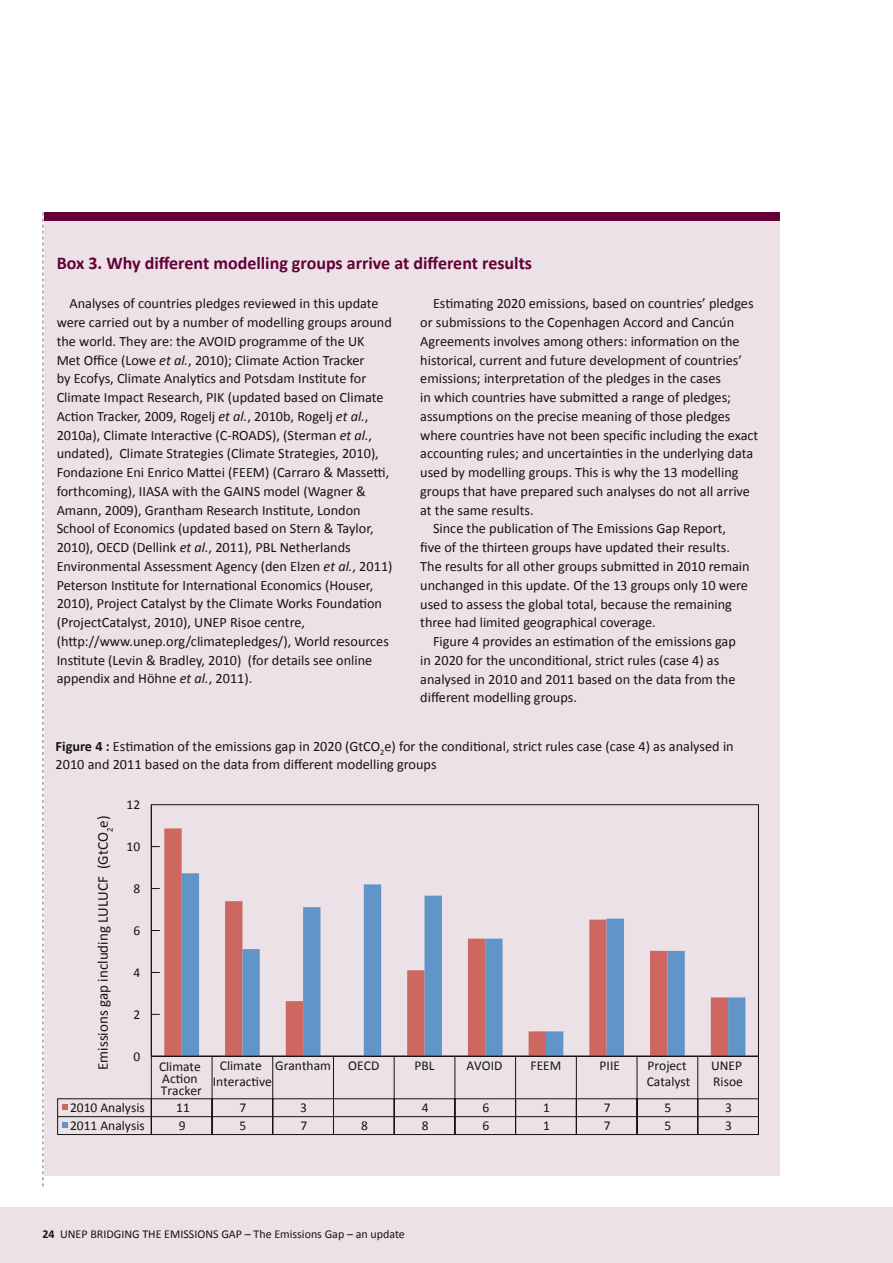
<style>
.page{position:relative;width:893px;height:1263px;background:#fff}
.page>*{position:absolute;margin:0;border:0;box-sizing:border-box;transform-origin:0 0}
.t1{font:700 18px "Calibri";color:#630036}
.t2{font:15px "Calibri";color:#151412}
.t3{font:14.25px/18.8px "Calibri";color:#151412}
.t4{font:13.5px/16.2px "Calibri";color:#151412}
.t5{font:12px "Calibri";color:#151412}
.s1{font-style:italic}
.s2{font-weight:700}
</style>
<div class="page">
<div style="left:0;top:1208px;width:893px;height:55px;background:#ece1e7"></div>
<svg style="left:43px;top:213px;width:1px;height:973px"></svg>
<div style="left:44px;top:213px;width:736px;height:963px;background:#ece1e7"></div>
<div style="left:44px;top:213px;width:736px;height:8px;background:#630036"></div>
<svg style="left:164px;top:828px;width:18px;height:228px;background:#cc6b65"></svg>
<svg style="left:182px;top:873px;width:563px;height:183px"></svg>
<hr style="left:151px;top:805px;width:1px;height:251px;background:#151412">
<hr style="left:151px;top:1056px;width:607px;height:1px;background:#151412">
<hr style="left:151px;top:1056px;width:1px;height:43px;background:#151412">
<hr style="left:212px;top:1056px;width:1px;height:43px;background:#151412">
<hr style="left:272px;top:1056px;width:1px;height:43px;background:#151412">
<hr style="left:333px;top:1056px;width:1px;height:43px;background:#151412">
<hr style="left:394px;top:1056px;width:1px;height:43px;background:#151412">
<hr style="left:455px;top:1056px;width:1px;height:43px;background:#151412">
<hr style="left:515px;top:1056px;width:1px;height:43px;background:#151412">
<hr style="left:576px;top:1056px;width:1px;height:43px;background:#151412">
<hr style="left:637px;top:1056px;width:1px;height:43px;background:#151412">
<hr style="left:697px;top:1056px;width:1px;height:43px;background:#151412">
<hr style="left:758px;top:1056px;width:1px;height:43px;background:#151412">
<hr style="left:58px;top:1098px;width:700px;height:1px;background:#151412">
<hr style="left:58px;top:1116px;width:700px;height:1px;background:#151412">
<hr style="left:58px;top:1134px;width:700px;height:1px;background:#151412">
<svg style="left:151px;top:1099px;width:1px;height:35px"></svg>
<svg style="left:212px;top:1099px;width:1px;height:35px"></svg>
<svg style="left:272px;top:1099px;width:1px;height:35px"></svg>
<svg style="left:333px;top:1099px;width:1px;height:35px"></svg>
<svg style="left:394px;top:1099px;width:1px;height:35px"></svg>
<svg style="left:455px;top:1099px;width:1px;height:35px"></svg>
<svg style="left:515px;top:1099px;width:1px;height:35px"></svg>
<svg style="left:576px;top:1099px;width:1px;height:35px"></svg>
<svg style="left:637px;top:1099px;width:1px;height:35px"></svg>
<svg style="left:697px;top:1099px;width:1px;height:35px"></svg>
<svg style="left:758px;top:1099px;width:1px;height:35px"></svg>
<svg style="left:57px;top:1099px;width:11px;height:35px"></svg>
<p class="t1" style="left:57px;top:251px;width:477px">Box 3. Why different modelling groups arrive at different results</p>
<p class="t3" style="left:57px;top:294px;width:337px;text-indent:13px">Analyses of countries pledges reviewed in this update were carried out by a number of modelling groups around the world. They are: the AVOID programme of the UK<br>Met Office (Lowe <span class="s1">et al.</span>, 2010); Climate Action Tracker<br>by Ecofys, Climate Analytics and Potsdam Institute for Climate Impact Research, PIK (updated based on Climate Action Tracker, 2009, Rogelj <span class="s1">et al.</span>, 2010b, Rogelj <span class="s1">et al.</span>, 2010a), Climate Interactive (C-ROADS), (Sterman <span class="s1">et al.</span>, undated), Climate Strategies (Climate Strategies, 2010), Fondazione Eni Enrico Mattei (FEEM) (Carraro &amp; Massetti, forthcoming), IIASA with the GAINS model (Wagner &amp; Amann, 2009), Grantham Research Institute, London School of Economics (updated based on Stern &amp; Taylor, 2010), OECD (Dellink <span class="s1">et al.</span>, 2011), PBL Netherlands Environmental Assessment Agency (den Elzen <span class="s1">et al.</span>, 2011)<br>Peterson Institute for International Economics (Houser, 2010), Project Catalyst by the Climate Works Foundation (ProjectCatalyst, 2010), UNEP Risoe centre, (http://www.unep.org/climatepledges/), World resources Institute (Levin &amp; Bradley, 2010) (for details see online appendix and Höhne <span class="s1">et al.</span>, 2011).</p>
<p class="t3" style="left:433px;top:294px;width:322px">Estimating 2020 emissions, based on countries’ pledges</p>
<p class="t3" style="left:420px;top:312px;width:315px">or submissions to the Copenhagen Accord and Cancún</p>
<p class="t3" style="left:420px;top:331px;width:321px">Agreements involves among others: information on the</p>
<p class="t3" style="left:420px;top:350px;width:323px">historical, current and future development of countries’</p>
<p class="t3" style="left:420px;top:369px;width:302px">emissions; interpretation of the pledges in the cases</p>
<p class="t3" style="left:420px;top:387px;width:312px">in which countries have submitted a range of pledges;</p>
<p class="t3" style="left:420px;top:406px;width:312px">assumptions on the precise meaning of those pledges</p>
<p class="t3" style="left:420px;top:425px;width:340px">where countries have not been specific including the exact</p>
<p class="t3" style="left:420px;top:444px;width:334px">accounting rules; and uncertainties in the underlying data</p>
<p class="t3" style="left:420px;top:462px;width:320px">used by modelling groups. This is why the 13 modelling</p>
<p class="t3" style="left:420px;top:481px;width:331px">groups that have prepared such analyses do not all arrive</p>
<p class="t3" style="left:420px;top:500px;width:115px">at the same results.</p>
<p class="t3" style="left:433px;top:519px;width:295px">Since the publication of The Emissions Gap Report,</p>
<p class="t3" style="left:420px;top:537px;width:311px">five of the thirteen groups have updated their results.</p>
<p class="t3" style="left:420px;top:556px;width:331px">The results for all other groups submitted in 2010 remain</p>
<p class="t3" style="left:420px;top:575px;width:329px">unchanged in this update. Of the 13 groups only 10 were</p>
<p class="t3" style="left:420px;top:594px;width:313px">used to assess the global total, because the remaining</p>
<p class="t3" style="left:420px;top:612px;width:237px">three had limited geographical coverage.</p>
<p class="t3" style="left:433px;top:631px;width:304px">Figure 4 provides an estimation of the emissions gap</p>
<p class="t3" style="left:420px;top:650px;width:301px">in 2020 for the unconditional, strict rules (case 4) as</p>
<p class="t3" style="left:420px;top:669px;width:317px">analysed in 2010 and 2011 based on the data from the</p>
<p class="t3" style="left:420px;top:687px;width:158px">different modelling groups.</p>
<p class="t3" style="left:56px;top:736px;width:680px"><span class="s2">Figure 4 :</span> Estimation of the emissions gap in 2020 (GtCO<sub>2</sub>e) for the conditional, strict rules case (case 4) as analysed in<br>2010 and 2011 based on the data from different modelling groups</p>
<p class="t2" style="left:94px;top:1070px;width:256px;rotate:-90deg">Emissions gap including LULUCF (GtCO<sub>2</sub>e)</p>
<p class="t4" style="left:127px;top:796px;width:15px">12</p>
<p class="t4" style="left:127px;top:838px;width:15px">10</p>
<p class="t4" style="left:133px;top:880px;width:8px">8</p>
<p class="t4" style="left:133px;top:921px;width:8px">6</p>
<p class="t4" style="left:133px;top:963px;width:8px">4</p>
<p class="t4" style="left:133px;top:1005px;width:8px">2</p>
<p class="t4" style="left:133px;top:1047px;width:8px">0</p>
<p class="t4" style="left:159px;top:1060px;width:44px;line-height:12.1px">Climate<br>Action<br>Tracker</p>
<p class="t4" style="left:213px;top:1057px;width:60px;text-align:center">Climate<br>Interactive</p>
<p class="t4" style="left:275px;top:1057px;width:57px">Grantham</p>
<p class="t4" style="left:348px;top:1057px;width:33px">OECD</p>
<p class="t4" style="left:415px;top:1057px;width:21px">PBL</p>
<p class="t4" style="left:466px;top:1057px;width:38px">AVOID</p>
<p class="t4" style="left:530px;top:1057px;width:32px">FEEM</p>
<p class="t4" style="left:600px;top:1057px;width:22px">PIIE</p>
<p class="t4" style="left:647px;top:1057px;width:45px">Project<br>Catalyst</p>
<p class="t4" style="left:711px;top:1057px;width:33px">UNEP<br>Risoe</p>
<p class="t4" style="left:70px;top:1098px;width:76px">2010 Analysis</p>
<p class="t4" style="left:176px;top:1099px;width:15px">11</p>
<p class="t4" style="left:240px;top:1099px;width:8px">7</p>
<p class="t4" style="left:300px;top:1099px;width:8px">3</p>
<p class="t4" style="left:422px;top:1099px;width:8px">4</p>
<p class="t4" style="left:482px;top:1099px;width:8px">6</p>
<p class="t4" style="left:543px;top:1099px;width:8px">1</p>
<p class="t4" style="left:604px;top:1099px;width:8px">7</p>
<p class="t4" style="left:665px;top:1099px;width:8px">5</p>
<p class="t4" style="left:725px;top:1099px;width:8px">3</p>
<p class="t4" style="left:70px;top:1116px;width:76px">2011 Analysis</p>
<p class="t4" style="left:179px;top:1117px;width:8px">9</p>
<p class="t4" style="left:240px;top:1117px;width:8px">5</p>
<p class="t4" style="left:300px;top:1117px;width:8px">7</p>
<p class="t4" style="left:361px;top:1117px;width:8px">8</p>
<p class="t4" style="left:422px;top:1117px;width:8px">8</p>
<p class="t4" style="left:482px;top:1117px;width:8px">6</p>
<p class="t4" style="left:543px;top:1117px;width:8px">1</p>
<p class="t4" style="left:604px;top:1117px;width:8px">7</p>
<p class="t4" style="left:665px;top:1117px;width:8px">5</p>
<p class="t4" style="left:725px;top:1117px;width:8px">3</p>
<p class="t5" style="left:43px;top:1226px;width:364px"><span class="s2">24</span> UNEP Bridging the Emissions GaP – The Emissions Gap – an update</p>
</div>
